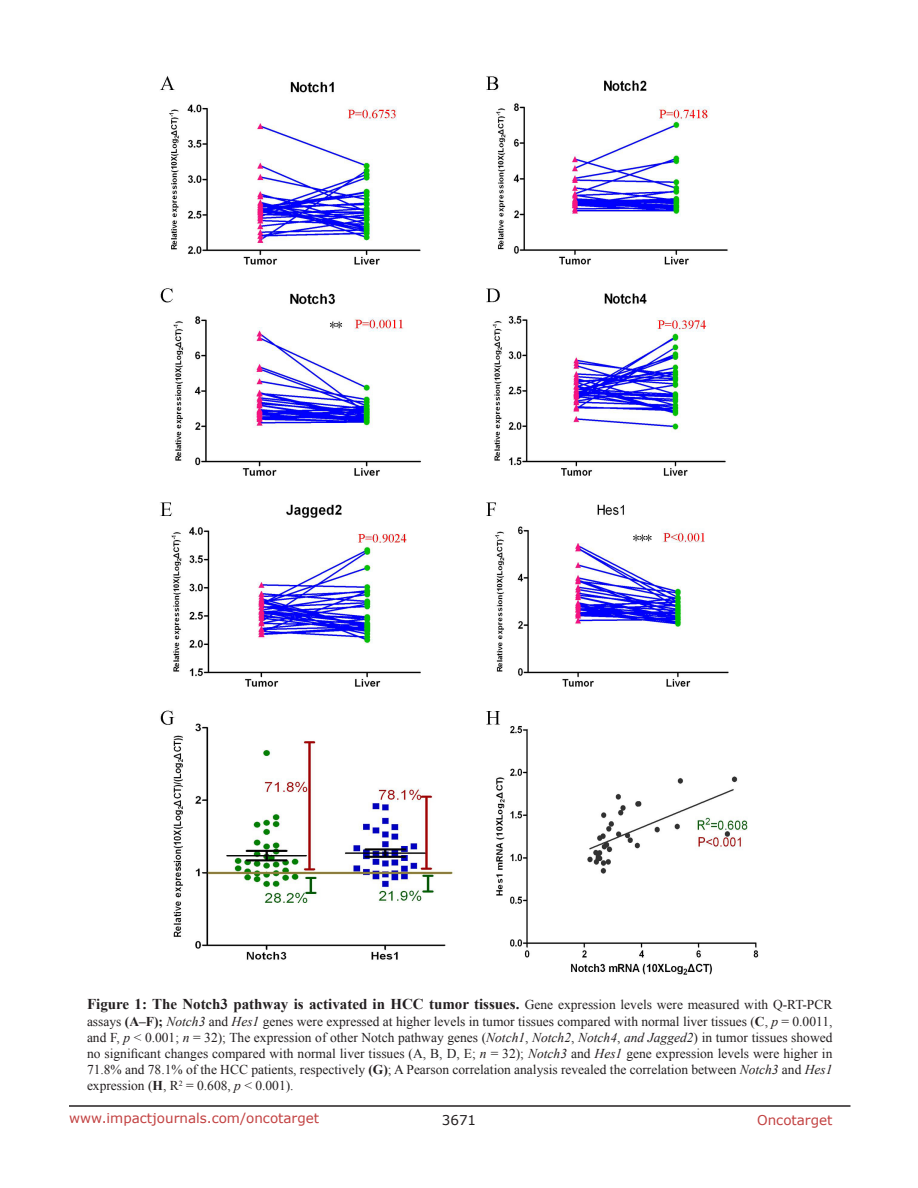
<style>
.page{position:relative;width:918px;height:1188px;background:#fff}
.page>*{position:absolute;margin:0;border:0;box-sizing:border-box;transform-origin:0 0}
.FigureText{font:700 15px "Times New Roman";color:#231f20}
.FigureText-2{font:13.5px/16.2px "Times New Roman";color:#231f20;text-align:justify}
.t1{font:13.5px "Verdana";color:#c24141}
.t2{font:13.5px "Verdana";color:#231f20}
.s1{font-weight:400;font-size:13.5px}
.s2{font-weight:700}
.s3{font-style:italic}
</style>
<div class="page">
<hr style="left:69px;top:1105px;width:781px;height:2px;background:#231f20">
<img style="left:160px;top:76px;width:599px;height:899px">
<p class="FigureText" style="left:87px;top:994px;width:747px">Figure 1: The Notch3 pathway is activated in HCC tumor tissues. <span class="s1">Gene expression levels were measured with Q-RT-PCR</span></p>
<p class="FigureText-2" style="left:87px;top:1013px;width:747px">assays <span class="s2">(A–F);</span> <span class="s3">Notch3</span> and <span class="s3">Hes1</span> genes were expressed at higher levels in tumor tissues compared with normal liver tissues (<span class="s2">C</span>, <span class="s3">p</span> = 0.0011, and F, <span class="s3">p</span> &lt; 0.001; <span class="s3">n</span> = 32); The expression of other Notch pathway genes (<span class="s3">Notch1</span>, <span class="s3">Notch2</span>, <span class="s3">Notch4</span>, <span class="s3">and Jagged2</span>) in tumor tissues showed no significant changes compared with normal liver tissues (A, B, D, E; <span class="s3">n</span> = 32); <span class="s3">Notch3</span> and <span class="s3">Hes1</span> gene expression levels were higher in 71.8% and 78.1% of the HCC patients, respectively <span class="s2">(G)</span>; A Pearson correlation analysis revealed the correlation between <span class="s3">Notch3</span> and <span class="s3">Hes1 </span>expression (<span class="s2">H</span>, R<sup>2</sup> = 0.608, <span class="s3">p</span> &lt; 0.001).</p>
<p class="t1" style="left:69px;top:1109px;width:252px">www.impactjournals.com/oncotarget</p>
<p class="t2" style="left:442px;top:1111px;width:36px">3671</p>
<p class="t1" style="left:757px;top:1111px;width:77px">Oncotarget</p>
</div>
